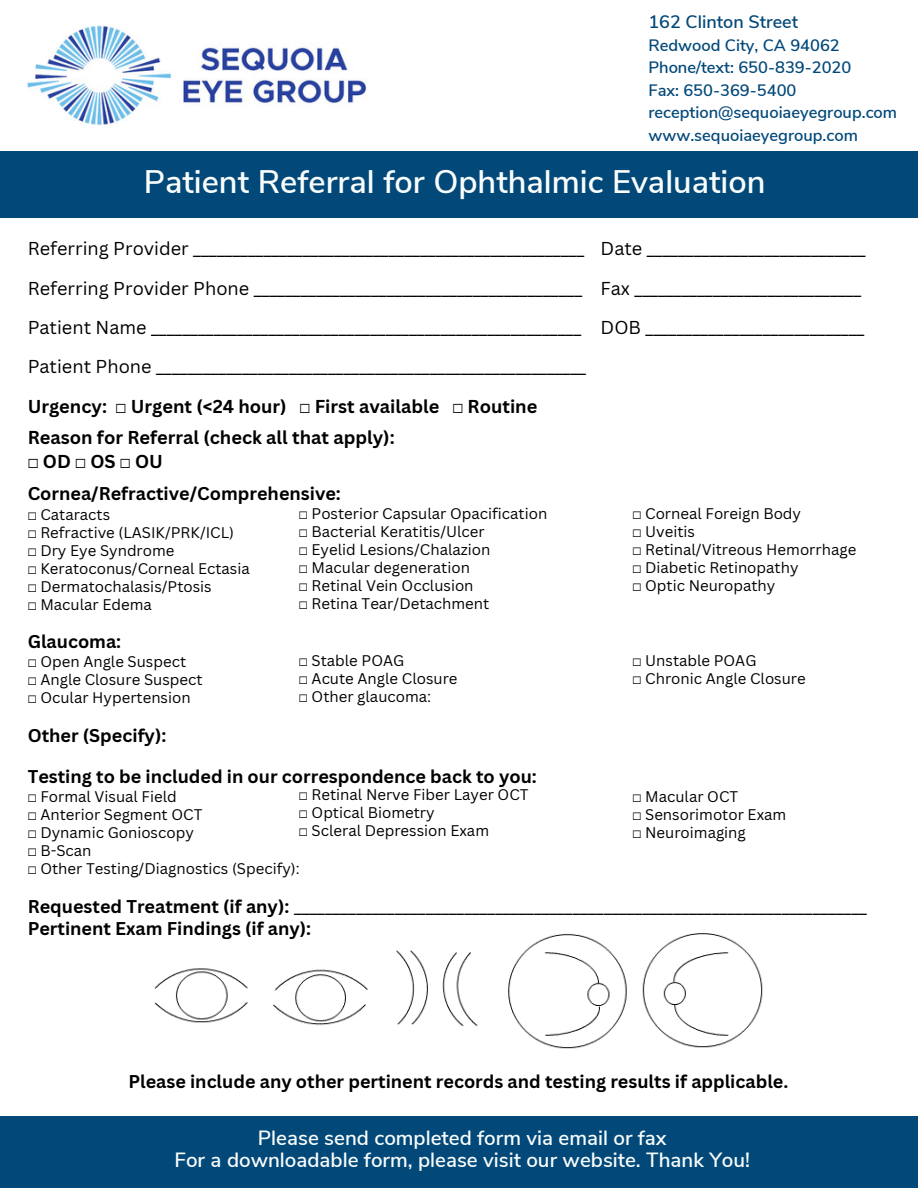
<style>
.page{position:relative;width:918px;height:1188px;background:#fff}
.page>*{position:absolute;margin:0;border:0;box-sizing:border-box;transform-origin:0 0}
.t1{font:600 32.55px "Nunito Sans";color:#f9fdfc}
.t2{font:600 20.55px/22.5px "Nunito Sans";color:#f9fdfc;text-align:center}
.t3{font:18.15px/39.3px "Canva Sans";color:#000}
.t4{font:700 18.15px/23.7px "Canva Sans";color:#000}
.t5{font:700 18px "Canva Sans";color:#000}
.t6{font:18px/21.3px "Canva Sans";color:#000}
.t7{font:600 18px "Nunito Sans";color:#024879}
.t8{font:600 16.5px/22.5px "Nunito Sans";color:#024879}
.t9{font:15px/18px "Canva Sans";color:#000}
.s1{font-weight:700}
.s2{font-family:"Free Mono"}
.s3{font-family:"Free Mono";font-weight:400}
</style>
<div class="page">
<div style="left:0;top:151px;width:918px;height:66px;background:#024879"></div>
<img style="left:155px;top:934px;width:608px;height:115px">
<div style="left:0;top:1116px;width:918px;height:72px;background:#024879"></div>
<img style="left:28px;top:25px;width:339px;height:100px">
<h4 class="t7" style="left:648px;top:10px;width:151px">162 Clinton Street</h4>
<h4 class="t8" style="left:648px;top:34px;width:250px">Redwood City, CA 94062<br>Phone/text: 650-839-2020<br>Fax: 650-369-5400 reception@sequoiaeyegroup.com www.sequoiaeyegroup.com</h4>
<h1 class="t1" style="left:144px;top:160px;width:623px">Patient Referral for Ophthalmic Evaluation</h1>
<p class="t3" style="left:28px;top:228px;width:560px">Referring Provider __________________________________________________ Referring Provider Phone __________________________________________ Patient Name _______________________________________________________ Patient Phone _______________________________________________________ <span class="s1">Urgency:</span> <span class="s2">☐</span> <span class="s1">Urgent (&lt;24 hour)</span> <span class="s2">☐</span> <span class="s1">First available</span> <span class="s2">☐</span> <span class="s1">Routine</span></p>
<p class="t4" style="left:28px;top:425px;width:369px">Reason for Referral (check all that apply): <span class="s3">☐</span>OD<span class="s3">☐</span>OS<span class="s3">☐</span>OU</p>
<h3 class="t3" style="left:601px;top:228px;width:267px">Date ____________________________<br>Fax _____________________________<br>DOB ____________________________</h3>
<h4 class="t5" style="left:28px;top:481px;width:315px">Cornea/Refractive/Comprehensive:</h4>
<h4 class="t9" style="left:28px;top:505px;width:224px"><span class="s2">☐</span> Cataracts<br><span class="s2">☐</span> Refractive (LASIK/PRK/ICL)<br><span class="s2">☐</span> Dry Eye Syndrome<br><span class="s2">☐</span> Keratoconus/Corneal Ectasia <span class="s2">☐</span> Dermatochalasis/Ptosis<br><span class="s2">☐</span> Macular Edema</h4>
<h4 class="t5" style="left:28px;top:629px;width:95px">Glaucoma:</h4>
<p class="t9" style="left:28px;top:652px;width:160px"><span class="s2">☐</span> Open Angle Suspect</p>
<p class="t9" style="left:28px;top:670px;width:176px"><span class="s2">☐</span> Angle Closure Suspect</p>
<p class="t9" style="left:28px;top:688px;width:164px"><span class="s2">☐</span> Ocular Hypertension</p>
<p class="t5" style="left:28px;top:723px;width:140px">Other (Specify):</p>
<h3 class="t5" style="left:28px;top:764px;width:511px">Testing to be included in our correspondence back to you:</h3>
<h3 class="t9" style="left:28px;top:787px;width:274px"><span class="s2">☐</span> Formal Visual Field<br><span class="s2">☐</span> Anterior Segment OCT<br><span class="s2">☐</span> Dynamic Gonioscopy<br><span class="s2">☐</span> B-Scan<br><span class="s2">☐</span> Other Testing/Diagnostics (Specify):</h3>
<h4 class="t6" style="left:28px;top:896px;width:841px"><span class="s1">Requested Treatment (if any):</span> __________________________________________________________________________<br><span class="s1">Pertinent Exam Findings (if any):</span></h4>
<h4 class="t9" style="left:299px;top:504px;width:250px"><span class="s2">☐</span> Posterior Capsular Opacification</h4>
<p class="t9" style="left:299px;top:522px;width:187px"><span class="s2">☐</span> Bacterial Keratitis/Ulcer</p>
<p class="t9" style="left:299px;top:540px;width:193px"><span class="s2">☐</span> Eyelid Lesions/Chalazion</p>
<p class="t9" style="left:299px;top:558px;width:173px"><span class="s2">☐</span> Macular degeneration</p>
<p class="t9" style="left:299px;top:576px;width:176px"><span class="s2">☐</span> Retinal Vein Occlusion</p>
<p class="t9" style="left:299px;top:594px;width:192px"><span class="s2">☐</span> Retina Tear/Detachment</p>
<p class="t9" style="left:633px;top:504px;width:170px"><span class="s2">☐</span> Corneal Foreign Body</p>
<p class="t9" style="left:633px;top:522px;width:64px"><span class="s2">☐</span> Uveitis</p>
<p class="t9" style="left:633px;top:540px;width:225px"><span class="s2">☐</span> Retinal/Vitreous Hemorrhage</p>
<p class="t9" style="left:633px;top:558px;width:167px"><span class="s2">☐</span> Diabetic Retinopathy</p>
<p class="t9" style="left:633px;top:576px;width:144px"><span class="s2">☐</span> Optic Neuropathy</p>
<p class="t9" style="left:299px;top:651px;width:107px"><span class="s2">☐</span> Stable POAG</p>
<p class="t9" style="left:299px;top:669px;width:160px"><span class="s2">☐</span> Acute Angle Closure</p>
<p class="t9" style="left:299px;top:687px;width:134px"><span class="s2">☐</span> Other glaucoma:</p>
<p class="t9" style="left:633px;top:651px;width:125px"><span class="s2">☐</span> Unstable POAG</p>
<p class="t9" style="left:633px;top:669px;width:175px"><span class="s2">☐</span> Chronic Angle Closure</p>
<p class="t9" style="left:299px;top:785px;width:231px"><span class="s2">☐</span> Retinal Nerve Fiber Layer OCT</p>
<p class="t9" style="left:299px;top:803px;width:137px"><span class="s2">☐</span> Optical Biometry</p>
<p class="t9" style="left:299px;top:821px;width:192px"><span class="s2">☐</span> Scleral Depression Exam</p>
<p class="t9" style="left:633px;top:788px;width:107px"><span class="s2">☐</span> Macular OCT</p>
<p class="t9" style="left:633px;top:806px;width:155px"><span class="s2">☐</span> Sensorimotor Exam</p>
<p class="t9" style="left:633px;top:824px;width:115px"><span class="s2">☐</span> Neuroimaging</p>
<p class="t5" style="left:128px;top:1068px;width:662px">Please include any other pertinent records and testing results if applicable.</p>
<p class="t2" style="left:175px;top:1127px;width:577px">Please send completed form via email or fax<br>For a downloadable form, please visit our website. Thank You!</p>
</div>
